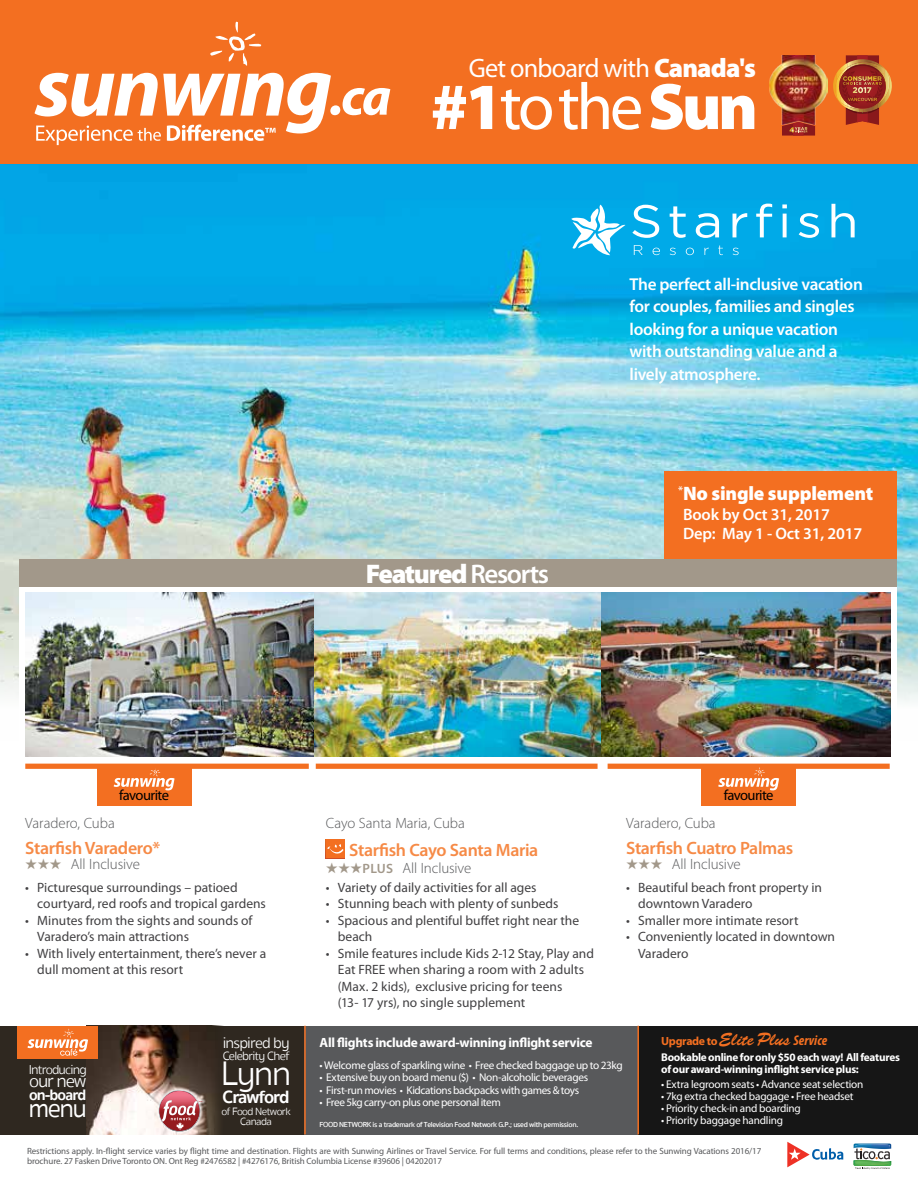
<style>
.page{position:relative;width:918px;height:1188px;background:#fff}
.page>*{position:absolute;margin:0;border:0;box-sizing:border-box;transform-origin:0 0}
.t1{font:900 66.3px "Myriad Pro";color:#fff}
.t2{font:300 35.1px "Sukhumvit Set";color:#fff}
.t3{font:900 27px "Myriad Pro";letter-spacing:-.05em;color:#fff}
.t4{font:26.85px "Myriad Pro";letter-spacing:-.03em;color:#fff}
.t5{font:26.25px "Sukhumvit Set Text";color:#fff}
.t6{font:900 19.5px "Myriad Pro";letter-spacing:-.01em;color:#fff}
.t7{font:300 18.45px "Sukhumvit Set";letter-spacing:-.06em;color:#fff}
.t8{font:700 18.3px "Sukhumvit Set";letter-spacing:-.05em;color:#fff}
.t9{font:600 17.85px "Myriad Pro";letter-spacing:-.02em;color:#f68a46}
.t10{font:600 17.25px/22.5px "Myriad Pro";letter-spacing:-.02em;color:#fff}
.t11{font:600 16.5px/19.5px "Myriad Pro";letter-spacing:-.01em;color:#fff}
.t12{font:300 15.6px "Sukhumvit Set";letter-spacing:-.05em;color:#fff}
.t13{font:700 15.6px "Sukhumvit Set";letter-spacing:-.05em;color:#fff}
.t14{font:300 14.85px "Myriad Pro";letter-spacing:-.005em;color:#58595b}
.t15{font:14.7px "Myriad Pro";letter-spacing:-.04em;color:#000}
.t16{font:13.5px/16.5px "Myriad Pro";color:#414042}
.t17{font:700 13.35px "Myriad Pro";letter-spacing:-.02em;color:#fff}
.t18{font:300 13.35px "Sukhumvit Set";letter-spacing:-.06em;color:#fff}
.t19{font:300 12.3px "Sukhumvit Set";letter-spacing:-.05em;color:#fff}
.t20{font:700 11.85px "Myriad Pro";letter-spacing:-.03em;color:#f36f21}
.t21{font:11.25px "Myriad Pro";letter-spacing:-.025em;color:#fff}
.t22{font:700 11.25px/12px "Myriad Pro";letter-spacing:-.025em;color:#fff}
.t23{font:300 10.8px/9.9px "Sukhumvit Set";letter-spacing:-.05em;color:#fff;text-align:center}
.t24{font:9px/10.5px "Myriad Pro";letter-spacing:-.01em;color:#58595b}
.t25{font:600 7.5px "Sukhumvit Set";letter-spacing:-.04em;color:#fff}
.s1{font-weight:900}
.s2{font-weight:400}
.s3{font-weight:600}
.s4{color:#a2988a}
.s5{font-weight:600;font-size:13.5px;color:#a2988a}
.s6{font-family:"Brush Script Std";font-weight:400;font-size:17.85px}
.s7{font-style:italic;font-stretch:condensed;font-size:14.1px}
</style>
<div class="page">
<img style="left:0;top:163px;width:918px;height:539px">
<svg style="left:787px;top:1142px;width:56px;height:25px"></svg>
<img style="left:855px;top:1144px;width:35px;height:3px">
<svg style="left:854px;top:1147px;width:38px;height:22px"></svg>
<img style="left:855px;top:1160px;width:35px;height:5px">
<div style="left:19px;top:559px;width:878px;height:214px;background:#fff"></div>
<svg style="left:632px;top:205px;width:27px;height:33px"></svg>
<svg style="left:670px;top:206px;width:16px;height:32px"></svg>
<svg style="left:696px;top:213px;width:23px;height:25px"></svg>
<svg style="left:733px;top:213px;width:14px;height:24px"></svg>
<svg style="left:756px;top:204px;width:16px;height:33px"></svg>
<svg style="left:783px;top:214px;width:4px;height:23px"></svg>
<svg style="left:782px;top:204px;width:5px;height:4px"></svg>
<svg style="left:799px;top:213px;width:20px;height:25px"></svg>
<svg style="left:831px;top:204px;width:24px;height:33px"></svg>
<svg style="left:634px;top:245px;width:9px;height:10px"></svg>
<svg style="left:653px;top:248px;width:7px;height:7px"></svg>
<svg style="left:670px;top:248px;width:6px;height:7px"></svg>
<svg style="left:686px;top:248px;width:8px;height:7px"></svg>
<svg style="left:704px;top:248px;width:5px;height:7px"></svg>
<svg style="left:718px;top:246px;width:5px;height:9px"></svg>
<svg style="left:733px;top:248px;width:6px;height:7px"></svg>
<svg style="left:571px;top:204px;width:54px;height:51px"></svg>
<img style="left:25px;top:593px;width:289px;height:164px">
<div style="left:97px;top:765px;width:94px;height:41px;background:#f36f21"></div>
<svg style="left:114px;top:769px;width:61px;height:21px"></svg>
<div style="left:326px;top:839px;width:19px;height:19px;background:#f36f21"></div>
<svg style="left:327px;top:844px;width:16px;height:10px"></svg>
<div style="left:25px;top:764px;width:284px;height:5px;background:#f36f21"></div>
<div style="left:316px;top:764px;width:282px;height:5px;background:#f36f21"></div>
<div style="left:19px;top:559px;width:878px;height:28px;background:#a2988a"></div>
<img style="left:314px;top:593px;width:288px;height:164px">
<img style="left:602px;top:593px;width:288px;height:164px">
<div style="left:608px;top:764px;width:282px;height:5px;background:#f36f21"></div>
<div style="left:702px;top:765px;width:94px;height:41px;background:#f36f21"></div>
<svg style="left:718px;top:767px;width:61px;height:23px"></svg>
<div style="left:0;top:0;width:918px;height:163px;background:#f36f21"></div>
<svg style="left:210px;top:22px;width:51px;height:44px"></svg>
<div style="left:330px;top:105px;width:10px;height:10px;background:#fff;border-radius:50%"></div>
<svg style="left:343px;top:88px;width:47px;height:27px"></svg>
<svg style="left:35px;top:73px;width:296px;height:72px"></svg>
<img style="left:889px;top:75px;width:3px;height:22px">
<img style="left:833px;top:55px;width:56px;height:70px">
<img style="left:770px;top:55px;width:58px;height:69px">
<svg style="left:782px;top:122px;width:33px;height:14px"></svg>
<div style="left:665px;top:472px;width:232px;height:87px;background:#f36f21"></div>
<div style="left:0;top:1026px;width:306px;height:108px;background:#2f2820"></div>
<div style="left:305px;top:1026px;width:613px;height:108px;background:#58595b"></div>
<hr style="left:304px;top:1026px;width:2px;height:108px;background:#f36f21">
<div style="left:638px;top:1026px;width:280px;height:108px;background:#161616"></div>
<hr style="left:637px;top:1026px;width:2px;height:108px;background:#f36f21">
<img style="left:87px;top:1026px;width:132px;height:108px">
<div style="left:17px;top:1026px;width:81px;height:33px;background:#f36f21"></div>
<svg style="left:27px;top:1029px;width:61px;height:27px"></svg>
<div style="left:156px;top:1087px;width:50px;height:47px;background:#fff;opacity:.75"></div>
<svg style="left:160px;top:1091px;width:43px;height:40px;background:#c3787d"></svg>
<h3 class="t4" style="left:469px;top:52px;width:289px">Get onboard with <span class="s1">Canada's</span></h3>
<h1 class="t1" style="left:430px;top:69px;width:329px">#1<span class="s2">to the</span> Sun</h1>
<p class="t10" style="left:630px;top:272px;width:235px">The perfect all-inclusive vacation for couples, families and singles looking for a unique vacation with outstanding value and a lively atmosphere.</p>
<h3 class="t3" style="left:366px;top:558px;width:185px">Featured <span class="s3">Resorts</span></h3>
<h3 class="t6" style="left:678px;top:483px;width:196px"><sup>*</sup>No single supplement</h3>
<p class="t11" style="left:683px;top:504px;width:181px">Book by Oct 31, 2017<br>Dep: May 1 - Oct 31, 2017</p>
<p class="t15" style="left:119px;top:786px;width:51px">favourite</p>
<p class="t14" style="left:25px;top:815px;width:91px">Varadero, Cuba</p>
<h3 class="t9" style="left:25px;top:837px;width:136px">Starfish Varadero*</h3>
<p class="t14" style="left:25px;top:856px;width:116px"><span class="s4">★★★</span> All Inclusive</p>
<p class="t16" style="left:37px;top:879px;width:230px;text-indent:-12px">• Picturesque surroundings – patioed courtyard, red roofs and tropical gardens</p>
<p class="t16" style="left:37px;top:912px;width:217px;text-indent:-12px">• Minutes from the sights and sounds of<br>Varadero’s main attractions</p>
<p class="t16" style="left:37px;top:945px;width:230px;text-indent:-12px">• With lively entertainment, there’s never a dull moment at this resort</p>
<p class="t18" style="left:29px;top:1061px;width:60px">Introducing</p>
<h3 class="t7" style="left:29px;top:1068px;width:59px">our new</h3>
<p class="t13" style="left:29px;top:1083px;width:59px">on-board</p>
<h3 class="t5" style="left:28px;top:1090px;width:60px">menu</h3>
<p class="t12" style="left:223px;top:1032px;width:68px">inspired by</p>
<p class="t19" style="left:223px;top:1047px;width:68px">Celebrity Chef</p>
<h2 class="t2" style="left:221px;top:1049px;width:72px">Lynn</h2>
<h3 class="t8" style="left:223px;top:1083px;width:69px">Crawford</h3>
<p class="t23" style="left:221px;top:1107px;width:71px">of Food Network<br>Canada</p>
<p class="t14" style="left:326px;top:815px;width:141px">Cayo Santa Maria, Cuba</p>
<h3 class="t9" style="left:349px;top:839px;width:191px">Starfish Cayo Santa Maria</h3>
<p class="t14" style="left:326px;top:859px;width:147px"><span class="s4">★★★</span><span class="s5">PLUS</span> All Inclusive</p>
<p class="t16" style="left:326px;top:879px;width:212px">• Variety of daily activities for all ages</p>
<p class="t16" style="left:326px;top:896px;width:234px">• Stunning beach with plenty of sunbeds</p>
<p class="t16" style="left:338px;top:912px;width:243px;text-indent:-12px">• Spacious and plentiful buffet right near the beach</p>
<p class="t16" style="left:338px;top:945px;width:258px;text-indent:-12px">• Smile features include Kids 2-12 Stay, Play and Eat FREE when sharing a room with 2 adults (Max. 2 kids), exclusive pricing for teens<br>(13- 17 yrs), no single supplement</p>
<p class="t17" style="left:320px;top:1034px;width:274px">All flights include award-winning inflight service</p>
<p class="t15" style="left:724px;top:786px;width:51px">favourite</p>
<p class="t14" style="left:626px;top:815px;width:91px">Varadero, Cuba</p>
<h3 class="t9" style="left:626px;top:837px;width:169px">Starfish Cuatro Palmas</h3>
<p class="t14" style="left:626px;top:856px;width:116px"><span class="s4">★★★</span> All Inclusive</p>
<p class="t16" style="left:638px;top:879px;width:185px;text-indent:-12px">• Beautiful beach front property in downtown Varadero</p>
<p class="t16" style="left:626px;top:912px;width:174px">• Smaller more intimate resort</p>
<p class="t16" style="left:638px;top:928px;width:198px;text-indent:-12px">• Conveniently located in downtown<br>Varadero</p>
<p class="t20" style="left:661px;top:1033px;width:168px">Upgrade to <span class="s6">Elite Plus</span> <span class="s7">Service</span></p>
<p class="t21" style="left:320px;top:1058px;width:305px">• Welcome glass of sparkling wine • Free checked baggage up to 23kg</p>
<p class="t21" style="left:320px;top:1071px;width:270px">• Extensive buy on board menu ($) • Non-alcoholic beverages</p>
<p class="t21" style="left:320px;top:1083px;width:261px">• First-run movies • Kidcations backpacks with games &amp; toys</p>
<p class="t21" style="left:320px;top:1095px;width:183px">• Free 5kg carry-on plus one personal item</p>
<p class="t25" style="left:320px;top:1119px;width:260px">FOOD NETWORK is a trademark of Television Food Network G.P.; used with permission.</p>
<p class="t22" style="left:661px;top:1051px;width:240px">Bookable online for only $50 each way! All features of our award-winning inflight service plus:</p>
<p class="t21" style="left:661px;top:1078px;width:204px">• Extra legroom seats • Advance seat selection</p>
<p class="t21" style="left:661px;top:1090px;width:194px">• 7kg extra checked baggage • Free headset</p>
<p class="t21" style="left:661px;top:1102px;width:141px">• Priority check-in and boarding</p>
<p class="t21" style="left:661px;top:1114px;width:123px">• Priority baggage handling</p>
<p class="t24" style="left:27px;top:1145px;width:736px">Restrictions apply. In-flight service varies by flight time and destination. Flights are with Sunwing Airlines or Travel Service. For full terms and conditions, please refer to the Sunwing Vacations 2016/17 brochure. 27 Fasken Drive Toronto ON. Ont Reg #2476582 | #4276176, British Columbia License #39606 | 04202017</p>
</div>
